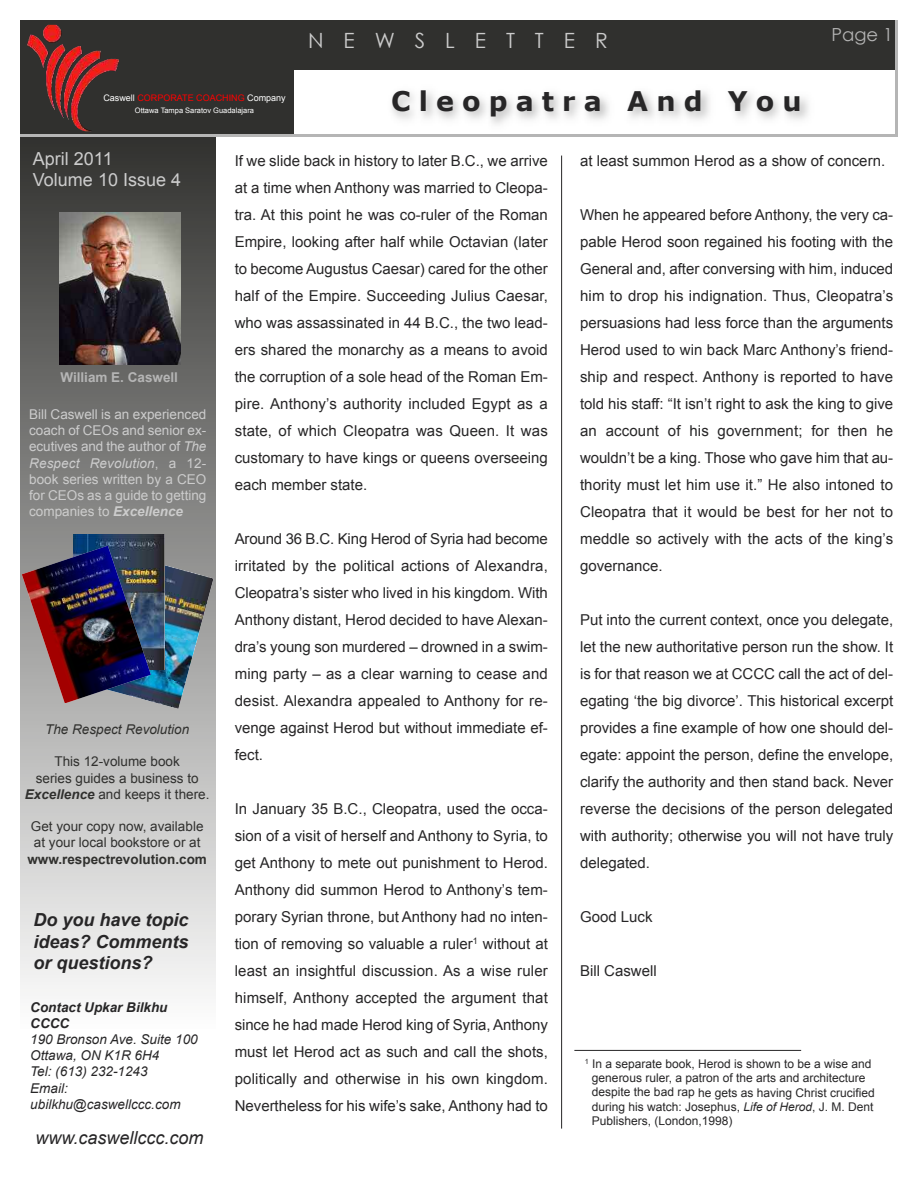
<style>
.page{position:relative;width:918px;height:1188px;background:#fff}
.page>*{position:absolute;margin:0;border:0;box-sizing:border-box;transform-origin:0 0}
.t1{font:700 27px "Verdana";letter-spacing:.3em;color:#272627}
.t2{font:21px "Century Gothic";letter-spacing:.95em;color:#cbcbcb}
.t3{font:italic 700 18px/21.6px "Arial";color:#272627;text-align:justify}
.t4{font:18px/21.5px "Arial";color:#ccc}
.t5{font:italic 18px "Arial";color:#272627}
.t6{font:18px "Century Gothic";color:#b5b5b5}
.t7{font:15px/27px "Arial";color:#272627;text-align:justify}
.t8{font:13.5px/16.2px "Arial";color:#ccc;text-align:justify}
.t9{font:13.5px/16.2px "Arial";color:#30302e;text-align:center}
.t10{font:italic 13.5px/16.2px "Arial";color:#272627}
.t11{font:700 13.5px "Arial";color:#30302e}
.t12{font:italic 700 13.5px/16.2px "Arial";color:#272627}
.t13{font:italic 13.5px "Arial";color:#30302e}
.t14{font:700 13.5px "Arial";color:#b5b5b5}
.t15{font:12px/14.4px "Arial";color:#272627}
.t16{font:9px "Arial";color:#f00}
.t17{font:7.5px "Arial";color:#fff}
.s1{color:#fff}
.s2{font-style:italic}
.s3{font-weight:700;font-style:italic}
</style>
<div class="page">
<div style="left:20px;top:134px;width:196px;height:895px;background:linear-gradient(to bottom,#30302e,#fdfdfd)"></div>
<div style="left:20px;top:20px;width:878px;height:116px;background:#30302e"></div>
<img style="left:27px;top:25px;width:92px;height:106px">
<img style="left:290px;top:71px;width:606px;height:64px">
<img style="left:191px;top:647px;width:23px;height:62px">
<img style="left:164px;top:555px;width:50px;height:22px">
<img style="left:164px;top:577px;width:50px;height:70px">
<img style="left:164px;top:617px;width:43px;height:70px">
<img style="left:91px;top:659px;width:100px;height:50px">
<img style="left:73px;top:534px;width:91px;height:136px">
<img style="left:22px;top:546px;width:129px;height:157px">
<img style="left:60px;top:212px;width:121px;height:153px">
<hr style="left:561px;top:156px;width:1px;height:973px;background:#272627">
<hr style="left:20px;top:135px;width:878px;height:2px;background:#b5b5b5">
<hr style="left:896px;top:20px;width:2px;height:117px;background:#b5b5b5">
<hr style="left:574px;top:1050px;width:227px;height:1px;background:#272627">
<p class="t16" style="left:103px;top:93px;width:184px"><span class="s1">Caswell</span> CORPORATE COACHING <span class="s1">Company</span></p>
<p class="t17" style="left:135px;top:106px;width:121px">Ottawa Tampa Saratov Guadalajara</p>
<h2 class="t2" style="left:308px;top:27px;width:301px">NEWSLETTER</h2>
<h1 class="t1" style="left:391px;top:84px;width:412px">Cleopatra And You</h1>
<p class="t6" style="left:831px;top:23px;width:63px">Page 1</p>
<p class="t4" style="left:33px;top:148px;width:150px">April 2011<br>Volume 10 Issue 4</p>
<p class="t14" style="left:60px;top:370px;width:119px">William E. Caswell</p>
<p class="t8" style="left:29px;top:406px;width:179px">Bill Caswell is an experienced coach of CEOs and senior ex&shy;ecutives and the author of <span class="s2">The Respect Revolution</span>, a 12- book series written by a CEO for CEOs as a guide to getting companies to <span class="s3">Excellence</span></p>
<p class="t13" style="left:45px;top:722px;width:146px">The Respect Revolution</p>
<p class="t9" style="left:25px;top:754px;width:186px">This 12-volume book<br>series guides a business to<br><span class="s3">Excellence</span> and keeps it there.</p>
<p class="t9" style="left:31px;top:818px;width:174px;text-align:left">Get your copy now, available at your local bookstore or at</p>
<p class="t11" style="left:27px;top:851px;width:181px">www.respectrevolution.com</p>
<p class="t3" style="left:33px;top:909px;width:157px">Do you have topic ideas? Comments or questions?</p>
<p class="t12" style="left:30px;top:999px;width:139px">Contact Upkar Bilkhu<br>CCCC</p>
<p class="t10" style="left:30px;top:1031px;width:169px">190 Bronson Ave. Suite 100<br>Ottawa, ON K1R 6H4<br>Tel: (613) 232-1243<br>Email: ubilkhu@caswellccc.com</p>
<p class="t5" style="left:36px;top:1128px;width:170px">www.caswellccc.com</p>
<p class="t7" style="left:235px;top:147px;width:315px">If we slide back in history to later B.C., we arrive at a time when Anthony was married to Cleopa&shy;tra. At this point he was co-ruler of the Roman Empire, looking after half while Octavian (later to become Augustus Caesar) cared for the other half of the Empire. Succeeding Julius Caesar, who was assassinated in 44 B.C., the two lead&shy;ers shared the monarchy as a means to avoid the corruption of a sole head of the Roman Em&shy;pire. Anthony’s authority included Egypt as a state, of which Cleopatra was Queen. It was customary to have kings or queens overseeing each member state.</p>
<p class="t7" style="left:235px;top:525px;width:315px">Around 36 B.C. King Herod of Syria had become irritated by the political actions of Alexandra, Cleopatra’s sister who lived in his kingdom. With Anthony distant, Herod decided to have Alexan&shy;dra’s young son murdered – drowned in a swim&shy;ming party – as a clear warning to cease and desist. Alexandra appealed to Anthony for re&shy;venge against Herod but without immediate ef&shy;fect.</p>
<p class="t7" style="left:235px;top:795px;width:315px">In January 35 B.C., Cleopatra, used the occa&shy;sion of a visit of herself and Anthony to Syria, to get Anthony to mete out punishment to Herod.<br>Anthony did summon Herod to Anthony’s tem&shy;porary Syrian throne, but Anthony had no inten&shy;tion of removing so valuable a ruler<sup>1</sup> without at least an insightful discussion. As a wise ruler himself, Anthony accepted the argument that since he had made Herod king of Syria, Anthony must let Herod act as such and call the shots, politically and otherwise in his own kingdom.<br>Nevertheless for his wife’s sake, Anthony had to</p>
<p class="t7" style="left:580px;top:148px;width:307px">at least summon Herod as a show of concern.</p>
<p class="t7" style="left:580px;top:202px;width:315px">When he appeared before Anthony, the very ca&shy;pable Herod soon regained his footing with the General and, after conversing with him, induced him to drop his indignation. Thus, Cleopatra’s persuasions had less force than the arguments Herod used to win back Marc Anthony’s friend&shy;ship and respect. Anthony is reported to have told his staff: “It isn’t right to ask the king to give an account of his government; for then he wouldn’t be a king. Those who gave him that au&shy;thority must let him use it.” He also intoned to Cleopatra that it would be best for her not to meddle so actively with the acts of the king’s governance.</p>
<p class="t7" style="left:580px;top:607px;width:315px">Put into the current context, once you delegate, let the new authoritative person run the show. It is for that reason we at CCCC call the act of del&shy;egating ‘the big divorce’. This historical excerpt provides a fine example of how one should del&shy;egate: appoint the person, define the envelope, clarify the authority and then stand back. Never reverse the decisions of the person delegated with authority; otherwise you will not have truly delegated.</p>
<p class="t7" style="left:580px;top:904px;width:74px">Good Luck</p>
<p class="t7" style="left:580px;top:958px;width:78px">Bill Caswell</p>
<p class="t15" style="left:592px;top:1056px;width:284px;text-indent:-7px"><sup>1</sup> In a separate book, Herod is shown to be a wise and generous ruler, a patron of the arts and architecture despite the bad rap he gets as having Christ crucified during his watch: Josephus, <span class="s2">Life of Herod</span>, J. M. Dent Publishers, (London,1998)</p>
</div>
